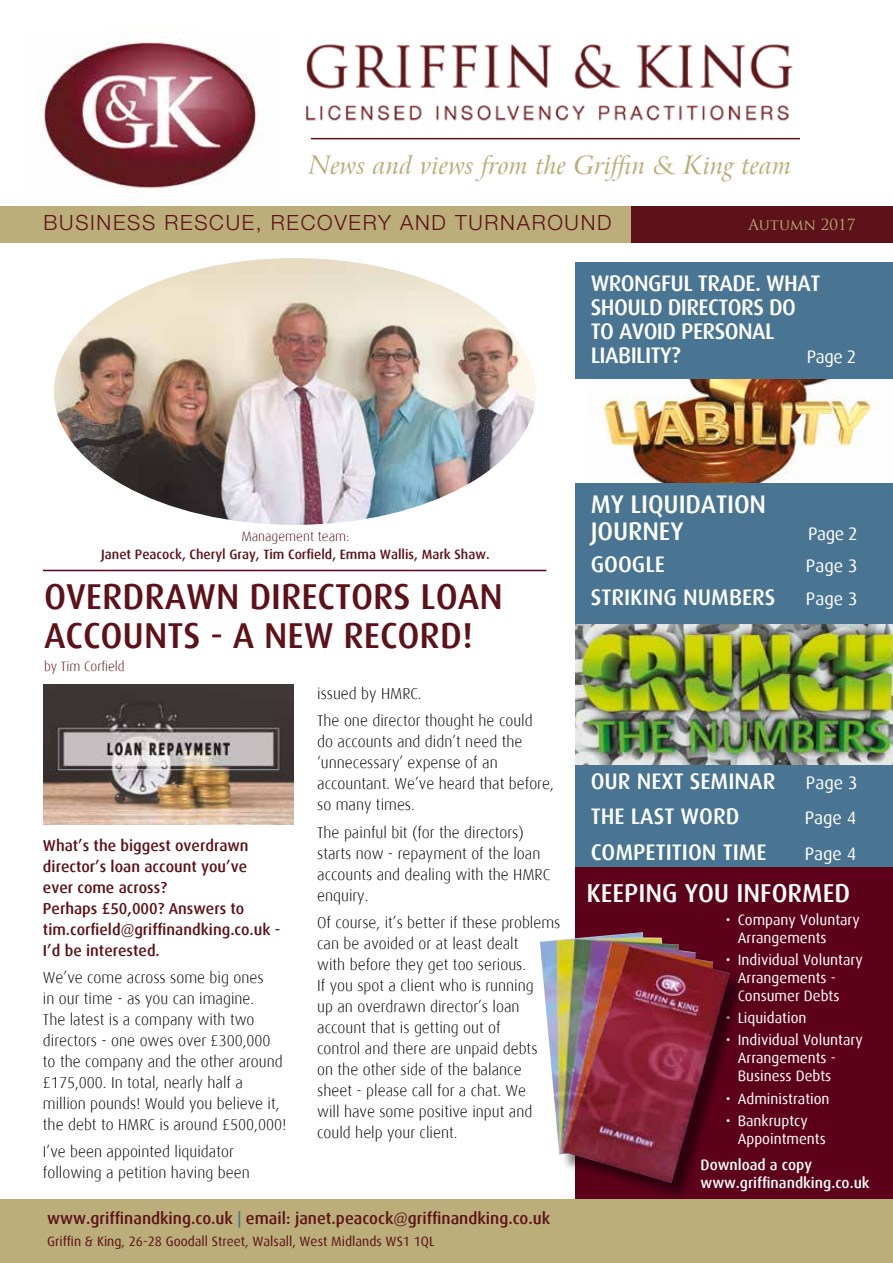
<style>
.page{position:relative;width:893px;height:1263px;background:#fff}
.page>*{position:absolute;margin:0;border:0;box-sizing:border-box;transform-origin:0 0}
.t1{font:500 36px/39px "Dax";color:#5d1118}
.t2{font:500 25.8px "Dax";color:#fff}
.t3{font:italic 25.5px "Arrus BT";color:#bbae7b}
.t4{font:500 25.5px/27px "Dax";letter-spacing:-.005em;color:#fff}
.t5{font:500 22.5px "Dax";color:#fff}
.t6{font:500 22.5px/24px "Dax";letter-spacing:-.025em;color:#fff}
.t7{font:300 21px "Helvetica Neue LT Pro";letter-spacing:.08em;color:#5d1118}
.t8{font:18px "Dax";color:#fff}
.t9{font:500 16.5px "Dax";color:#5d1118}
.t10{font:300 15.75px/21px "Dax";color:#000}
.t11{font:500 15.75px/21px "Dax";color:#5d1118}
.t12{font:15px/18px "Dax";color:#fff}
.t13{font:500 15px/18px "Dax";color:#fff}
.t14{font:15px "Trajan Pro";color:#bbae7b}
.t15{font:13.5px "Dax";color:#5d1118}
.t16{font:500 13.5px "Dax";color:#5d1118}
.t17{font:300 13.5px "Dax";color:#5d1118}
.s1{color:#497593}
</style>
<div class="page">
<div style="left:575px;top:262px;width:318px;height:422px;background:#497593"></div>
<img style="left:39px;top:39px;width:218px;height:151px">
<div style="left:0;top:206px;width:646px;height:37px;background:#bbae7b"></div>
<div style="left:575px;top:867px;width:318px;height:396px;background:#5d011a"></div>
<div style="left:0;top:1199px;width:893px;height:64px;background:#bbae7b"></div>
<div style="left:543px;top:935px;width:205px;height:266px;background:#000;opacity:.5"></div>
<img style="left:540px;top:932px;width:190px;height:251px">
<img style="left:305px;top:44px;width:488px;height:77px">
<hr style="left:311px;top:138px;width:489px;height:1px;background:#5d1118">
<div style="left:575px;top:684px;width:318px;height:183px;background:#497593"></div>
<div style="left:632px;top:206px;width:261px;height:37px;background:#5d1118"></div>
<img style="left:54px;top:258px;width:482px;height:267px">
<hr style="left:43px;top:570px;width:503px;height:1px;background:#5d011a">
<img style="left:44px;top:685px;width:250px;height:139px">
<div style="left:575px;top:379px;width:318px;height:104px;background:#fff"></div>
<img style="left:602px;top:379px;width:281px;height:104px">
<img style="left:575px;top:624px;width:318px;height:140px">
<h3 class="t3" style="left:309px;top:149px;width:484px">News and views from the Griffin &amp; King team</h3>
<p class="t14" style="left:748px;top:215px;width:108px">Autumn 2017</p>
<h3 class="t7" style="left:44px;top:210px;width:569px">BUSINESS RESCUE, RECOVERY AND TURNAROUND</h3>
<h3 class="t6" style="left:591px;top:272px;width:231px">WRONGFUL TRADE. WHAT<br>SHOULD DIRECTORS DO<br>TO AVOID PERSONAL<br>LIABILITY?</h3>
<p class="t8" style="left:807px;top:347px;width:51px">Page 2</p>
<p class="t17" style="left:241px;top:529px;width:109px">Management team:</p>
<p class="t16" style="left:101px;top:547px;width:390px">Janet Peacock, Cheryl Gray, Tim Corfield, Emma Wallis, Mark Shaw.</p>
<h1 class="t1" style="left:44px;top:577px;width:460px">OVERDRAWN DIRECTORS LOAN<br>ACCOUNTS - A NEW RECORD!</h1>
<p class="t17" style="left:44px;top:659px;width:82px">by Tim Corfield</p>
<p class="t11" style="left:43px;top:835px;width:239px">What’s the biggest overdrawn director’s loan account you’ve ever come across?<br>Perhaps £50,000? Answers to tim.corfield@griffinandking.co.uk -<br>I’d be interested.</p>
<p class="t10" style="left:43px;top:967px;width:245px">We’ve come across some big ones<br>in our time - as you can imagine.<br>The latest is a company with two directors - one owes over £300,000 to the company and the other around £175,000. In total, nearly half a million pounds! Would you believe it, the debt to HMRC is around £500,000!</p>
<p class="t10" style="left:43px;top:1142px;width:208px">I’ve been appointed liquidator following a petition having been</p>
<p class="t10" style="left:317px;top:680px;width:217px;line-height:27.3px">issued by HMRC.<br>The one director thought he could</p>
<p class="t10" style="left:317px;top:732px;width:238px">do accounts and didn’t need the ‘unnecessary’ expense of an accountant. We’ve heard that before, so many times.</p>
<p class="t10" style="left:317px;top:822px;width:234px">The painful bit (for the directors) starts now - repayment of the loan accounts and dealing with the HMRC enquiry.</p>
<p class="t10" style="left:317px;top:912px;width:245px">Of course, it’s better if these problems can be avoided or at least dealt<br>with before they get too serious.<br>If you spot a client who is running<br>up an overdrawn director’s loan account that is getting out of<br>control and there are unpaid debts<br>on the other side of the balance sheet - please call for a chat. We<br>will have some positive input and could help your client.</p>
<p class="t9" style="left:47px;top:1209px;width:505px">www.griffinandking.co.uk <span class="s1">|</span> email: janet.peacock@griffinandking.co.uk</p>
<p class="t15" style="left:47px;top:1234px;width:389px">Griffin &amp; King, 26-28 Goodall Street, Walsall, West Midlands WS1 1QL</p>
<h3 class="t4" style="left:591px;top:491px;width:177px">MY LIQUIDATION<br>JOURNEY</h3>
<p class="t8" style="left:808px;top:524px;width:51px">Page 2</p>
<h3 class="t5" style="left:591px;top:552px;width:76px">GOOGLE</h3>
<p class="t8" style="left:806px;top:556px;width:53px">Page 3</p>
<h3 class="t5" style="left:591px;top:585px;width:186px">STRIKING NUMBERS</h3>
<p class="t8" style="left:806px;top:589px;width:53px">Page 3</p>
<h3 class="t5" style="left:591px;top:768px;width:186px">OUR NEXT SEMINAR</h3>
<p class="t8" style="left:806px;top:772px;width:53px">Page 3</p>
<h3 class="t5" style="left:591px;top:804px;width:150px">THE LAST WORD</h3>
<p class="t8" style="left:805px;top:808px;width:53px">Page 4</p>
<h3 class="t5" style="left:591px;top:839px;width:178px">COMPETITION TIME</h3>
<p class="t8" style="left:805px;top:843px;width:53px">Page 4</p>
<h2 class="t2" style="left:586px;top:879px;width:265px">KEEPING YOU INFORMED</h2>
<p class="t12" style="left:738px;top:911px;width:124px;text-indent:-12px">• Company Voluntary<br>Arrangements</p>
<p class="t12" style="left:738px;top:951px;width:126px;text-indent:-12px">• Individual Voluntary<br>Arrangements -<br>Consumer Debts</p>
<p class="t12" style="left:726px;top:1009px;width:82px">• Liquidation</p>
<p class="t12" style="left:738px;top:1031px;width:126px;text-indent:-12px">• Individual Voluntary<br>Arrangements -<br>Business Debts</p>
<p class="t12" style="left:726px;top:1090px;width:105px">• Administration</p>
<p class="t12" style="left:738px;top:1112px;width:90px;text-indent:-12px">• Bankruptcy<br>Appointments</p>
<p class="t13" style="left:701px;top:1156px;width:170px">Download a copy www.griffinandking.co.uk</p>
</div>
